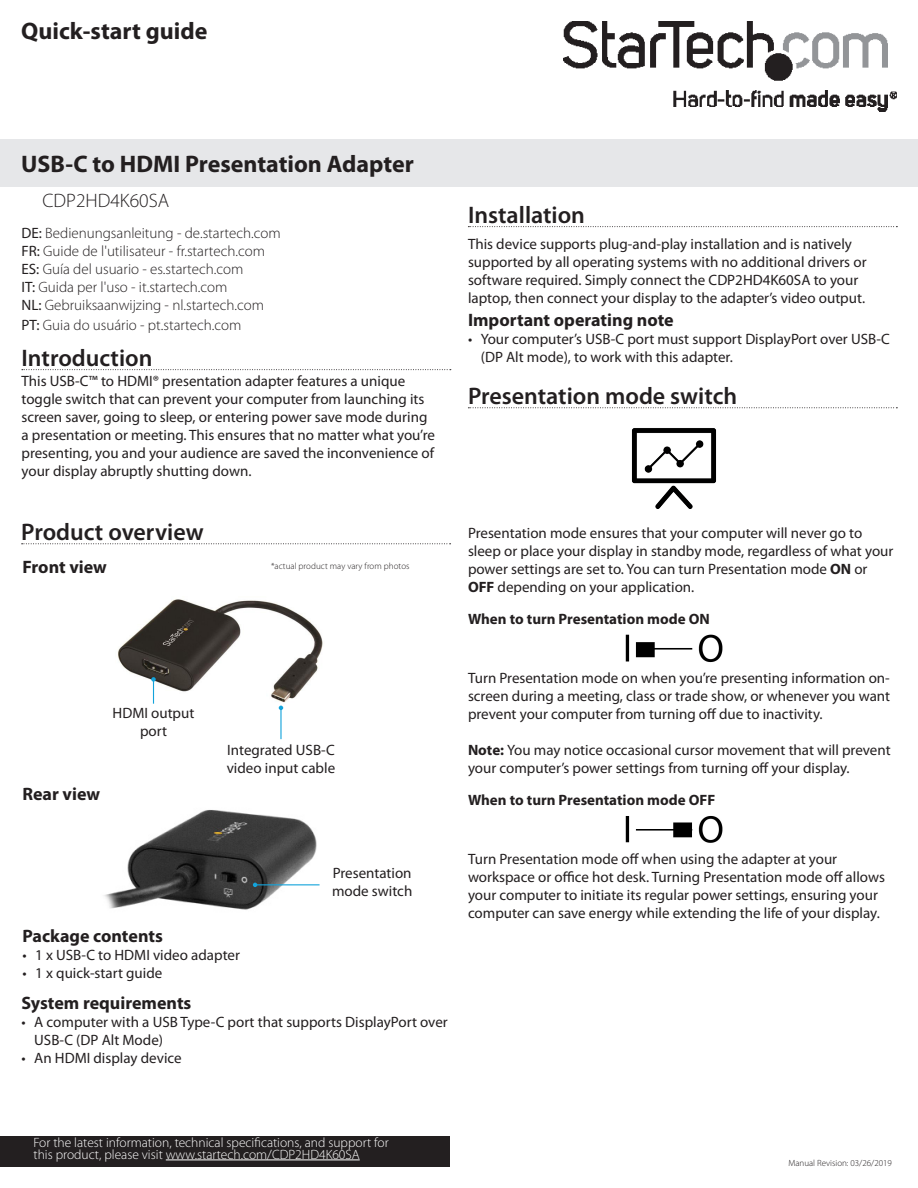
<style>
.page{position:relative;width:918px;height:1188px;background:#fff}
.page>*{position:absolute;margin:0;border:0;box-sizing:border-box;transform-origin:0 0}
.t1{font:600 24px "Myriad Pro";color:#231f20}
.Title_Description{font:700 24px "Myriad Pro";color:#231f20}
.Title_SKU{font:300 19.5px "Myriad Pro";color:#231f20}
.t2{font:700 18px "Myriad Pro";color:#231f20}
.Text{font:15px/18px "Myriad Pro";color:#231f20}
.Manual_Description{font:300 15px "Myriad Pro";color:#231f20}
.t3{font:700 15px "Myriad Pro";color:#231f20}
.Text-2{font:300 13.5px "Myriad Pro";color:#fff}
.Text-3{font:300 9px "Myriad Pro";letter-spacing:.005em;color:#231f20}
.s1{font-weight:400}
.s2{font-weight:700}
</style>
<div class="page">
<img style="left:118px;top:599px;width:205px;height:141px">
<img style="left:563px;top:21px;width:334px;height:90px">
<div style="left:0;top:140px;width:918px;height:47px;background:#e6e7e9"></div>
<div style="left:0;top:1136px;width:450px;height:30px;background:#231f20"></div>
<hr style="left:166px;top:1160px;width:194px;height:1px;background:#fff">
<svg style="left:22px;top:369px;width:429px;height:1px"></svg>
<svg style="left:468px;top:226px;width:429px;height:1px"></svg>
<svg style="left:22px;top:543px;width:429px;height:1px"></svg>
<svg style="left:151px;top:677px;width:5px;height:27px"></svg>
<hr style="left:280px;top:708px;width:2px;height:31px;background:#13a3db">
<svg style="left:279px;top:706px;width:4px;height:4px"></svg>
<img style="left:104px;top:810px;width:216px;height:100px">
<hr style="left:255px;top:884px;width:65px;height:1px;background:#13a3db">
<svg style="left:253px;top:883px;width:4px;height:4px"></svg>
<svg style="left:468px;top:407px;width:429px;height:1px"></svg>
<img style="left:625px;top:634px;width:98px;height:29px">
<img style="left:625px;top:815px;width:98px;height:28px">
<img style="left:631px;top:428px;width:86px;height:81px">
<p class="Title_Description" style="left:21px;top:16px;width:188px">Quick-start guide</p>
<p class="Title_Description" style="left:21px;top:148px;width:394px">USB-C to HDMI Presentation Adapter</p>
<p class="Title_SKU" style="left:43px;top:189px;width:128px">CDP2HD4K60SA</p>
<p class="Manual_Description" style="left:22px;top:224px;width:261px"><span class="s1">DE:</span> Bedienungsanleitung - de.startech.com</p>
<p class="Manual_Description" style="left:22px;top:242px;width:245px"><span class="s1">FR:</span> Guide de l'utilisateur - fr.startech.com</p>
<p class="Manual_Description" style="left:22px;top:260px;width:223px"><span class="s1">ES:</span> Guía del usuario - es.startech.com</p>
<p class="Manual_Description" style="left:22px;top:278px;width:207px"><span class="s1">IT:</span> Guida per l'uso - it.startech.com</p>
<p class="Manual_Description" style="left:22px;top:296px;width:244px"><span class="s1">NL:</span> Gebruiksaanwijzing - nl.startech.com</p>
<p class="Manual_Description" style="left:22px;top:316px;width:221px"><span class="s1">PT:</span> Guia do usuário - pt.startech.com</p>
<h1 class="t1" style="left:22px;top:342px;width:132px">Introduction</h1>
<p class="Text" style="left:22px;top:372px;width:415px">This USB-C™ to HDMI® presentation adapter features a unique toggle switch that can prevent your computer from launching its screen saver, going to sleep, or entering power save mode during a presentation or meeting. This ensures that no matter what you’re presenting, you and your audience are saved the inconvenience of your display abruptly shutting down.</p>
<h1 class="t1" style="left:21px;top:517px;width:184px">Product overview</h1>
<h2 class="t2" style="left:22px;top:556px;width:86px">Front view</h2>
<p class="Text-3" style="left:271px;top:560px;width:140px">*actual product may vary from photos</p>
<p class="Text" style="left:113px;top:704px;width:83px;text-align:center">HDMI output port</p>
<h2 class="t2" style="left:22px;top:783px;width:79px">Rear view</h2>
<p class="Text" style="left:227px;top:741px;width:110px">Integrated USB-C video input cable</p>
<p class="Text" style="left:332px;top:864px;width:82px">Presentation mode switch</p>
<h2 class="t2" style="left:22px;top:924px;width:142px">Package contents</h2>
<p class="Text" style="left:22px;top:946px;width:219px">• 1 x USB-C to HDMI video adapter</p>
<p class="Text" style="left:22px;top:964px;width:141px">• 1 x quick-start guide</p>
<h2 class="t2" style="left:22px;top:991px;width:171px">System requirements</h2>
<p class="Text" style="left:34px;top:1013px;width:415px;text-indent:-13px">• A computer with a USB Type-C port that supports DisplayPort over<br>USB-C (DP Alt Mode)</p>
<p class="Text" style="left:22px;top:1049px;width:162px">• An HDMI display device</p>
<h1 class="t1" style="left:468px;top:199px;width:119px">Installation</h1>
<p class="Text" style="left:468px;top:235px;width:400px">This device supports plug-and-play installation and is natively supported by all operating systems with no additional drivers or software required. Simply connect the CDP2HD4K60SA to your laptop, then connect your display to the adapter’s video output.</p>
<h2 class="t2" style="left:468px;top:308px;width:207px">Important operating note</h2>
<p class="Text" style="left:481px;top:330px;width:411px;text-indent:-13px">• Your computer’s USB-C port must support DisplayPort over USB-C (DP Alt mode), to work with this adapter.</p>
<h1 class="t1" style="left:468px;top:381px;width:271px">Presentation mode switch</h1>
<p class="Text" style="left:468px;top:524px;width:427px">Presentation mode ensures that your computer will never go to sleep or place your display in standby mode, regardless of what your power settings are set to. You can turn Presentation mode <span class="s2">ON</span> or <span class="s2">OFF</span> depending on your application.</p>
<h3 class="t3" style="left:468px;top:609px;width:243px">When to turn Presentation mode ON</h3>
<p class="Text" style="left:468px;top:669px;width:424px;text-align:justify">Turn Presentation mode on when you’re presenting information on&shy;screen during a meeting, class or trade show, or whenever you want prevent your computer from turning off due to inactivity.</p>
<p class="Text" style="left:468px;top:741px;width:424px"><span class="s2">Note:</span> You may notice occasional cursor movement that will prevent your computer’s power settings from turning off your display.</p>
<h3 class="t3" style="left:468px;top:790px;width:249px">When to turn Presentation mode OFF</h3>
<p class="Text" style="left:468px;top:850px;width:418px">Turn Presentation mode off when using the adapter at your workspace or office hot desk. Turning Presentation mode off allows your computer to initiate its regular power settings, ensuring your computer can save energy while extending the life of your display.</p>
<p class="Text-2" style="left:34px;top:1134px;width:357px">For the latest information, technical specifications, and support for</p>
<p class="Text-2" style="left:34px;top:1146px;width:328px">this product, please visit www.startech.com/CDP2HD4K60SA</p>
<p class="Text-3" style="left:788px;top:1157px;width:105px">Manual Revision: 03/26/2019</p>
</div>
